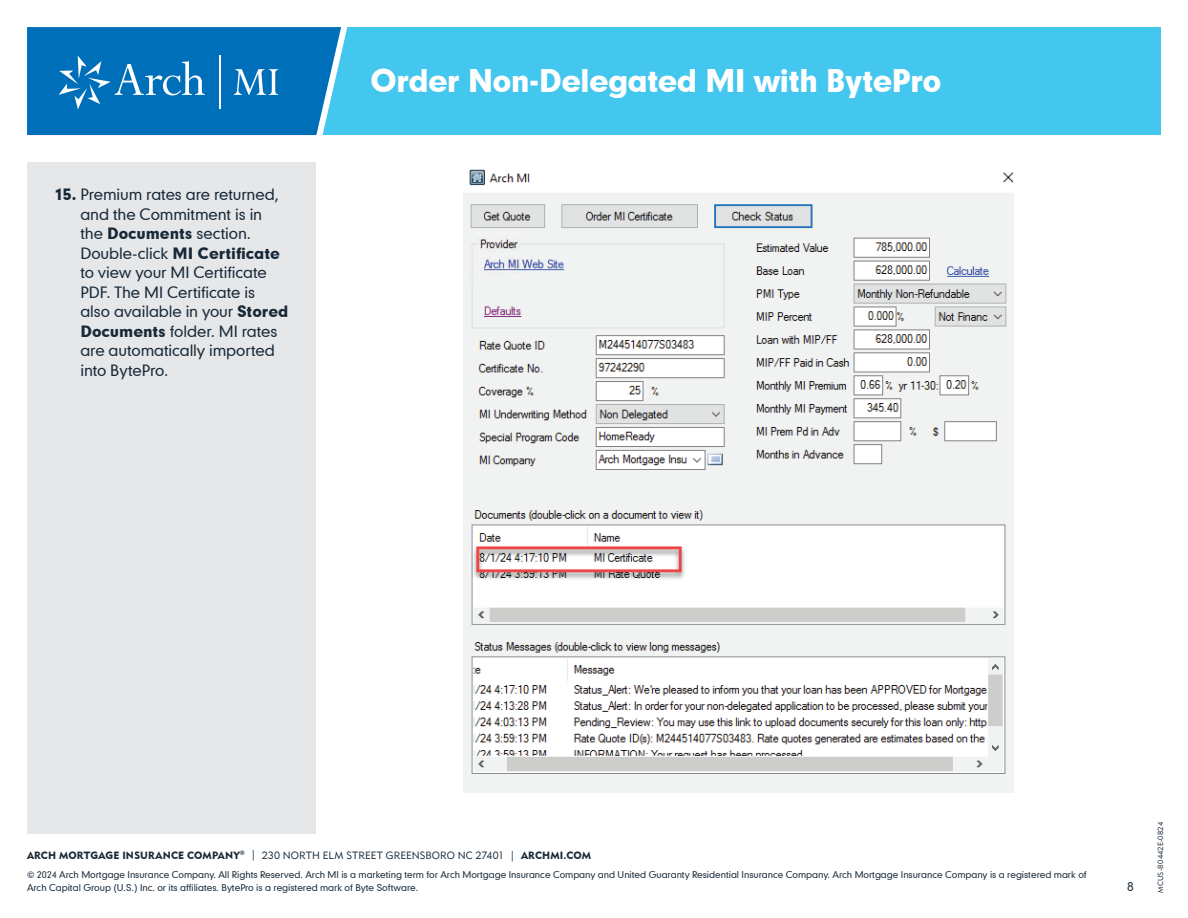
<style>
.page{position:relative;width:1188px;height:918px;background:#fff}
.page>*{position:absolute;margin:0;border:0;box-sizing:border-box;transform-origin:0 0}
.t1{font:30px "Geometric 706 BT Black B";letter-spacing:-.03em;color:#fff}
.t2{font:15px/19.5px "Geometric 706 BT Medium B";letter-spacing:-.01em;color:#172938}
.t3{font:15px "Geometric 706 BT Black B";letter-spacing:-.005em;color:#172938}
.t4{font:12px "Geometric 706 BT Medium B";color:#172938}
.t5{font:10.5px "Geometric 415 BT Black A";letter-spacing:.015em;color:#172938}
.t6{font:9px/12.8px "Geometric 706 BT Medium B";letter-spacing:-.005em;color:#172938}
.t7{font:7.5px "Geometric 415 BT Lite A";letter-spacing:.01em;color:#172938}
.s1{font-family:"Geometric 706 BT Black B"}
.s2{font-family:"Geometric 706 BT Medium B"}
.s3{font-family:"Geometric 415 BT Lite A"}
</style>
<div class="page">
<div style="left:288px;top:27px;width:873px;height:108px;background:#44c7ee"></div>
<svg style="left:27px;top:27px;width:321px;height:109px;background:#147cc0"></svg>
<div style="left:27px;top:162px;width:289px;height:672px;background:#e6e7e9"></div>
<img style="left:463px;top:169px;width:551px;height:624px">
<h2 class="t2" style="left:80px;top:185px;width:200px;text-indent:-26px"><span class="s1">15.</span> Premium rates are returned, and the Commitment is in the <span class="s1">Documents</span> section.</h2>
<h2 class="t3" style="left:80px;top:243px;width:201px"><span class="s2">Double-click</span> MI Certificate</h2>
<h2 class="t2" style="left:80px;top:263px;width:210px">to view your MI Certificate<br>PDF. The MI Certificate is also available in your <span class="s1">Stored<br>Documents</span> folder. MI rates are automatically imported into BytePro.</h2>
<h1 class="t1" style="left:370px;top:61px;width:573px">Order Non-Delegated MI with BytePro</h1>
<p class="t5" style="left:27px;top:849px;width:566px">ARCH MORTGAGE INSURANCE COMPANY<sup>®</sup> <span class="s3">| 230 NORTH ELM STREET GREENSBORO NC 27401 |</span> ARCHMI.COM</p>
<p class="t6" style="left:27px;top:868px;width:1061px">© 2024 Arch Mortgage Insurance Company. All Rights Reserved. Arch MI is a marketing term for Arch Mortgage Insurance Company and United Guaranty Residential Insurance Company. Arch Mortgage Insurance Company is a registered mark of<br>Arch Capital Group (U.S.) Inc. or its affiliates. BytePro is a registered mark of Byte Software.</p>
<h3 class="t4" style="left:1127px;top:878px;width:8px">8</h3>
<p class="t7" style="left:1156px;top:893px;width:72px;rotate:-90deg">MCUS-B0442E-0824</p>
</div>
